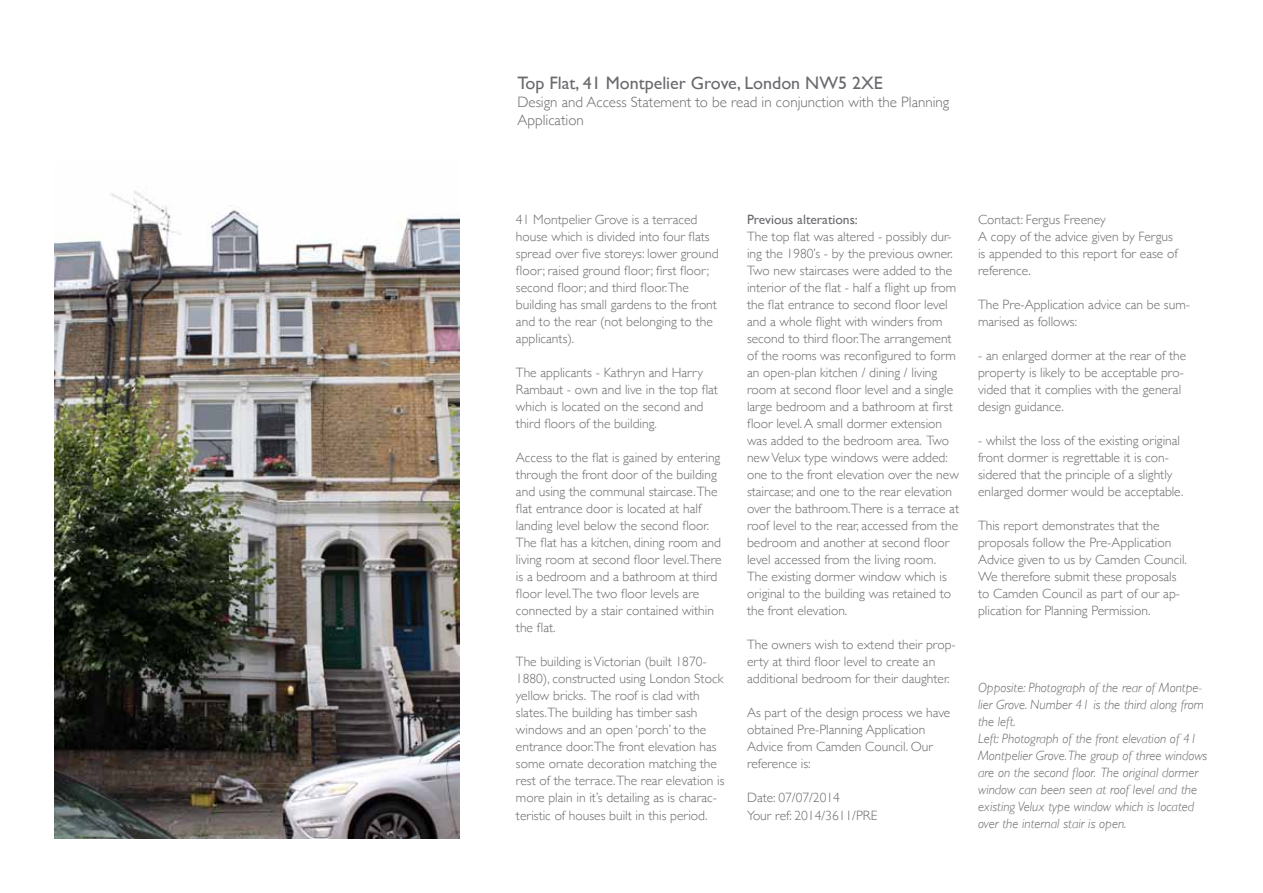
<style>
.page{position:relative;width:1263px;height:893px;background:#fff}
.page>*{position:absolute;margin:0;border:0;box-sizing:border-box;transform-origin:0 0}
.t1{font:18px "Gill Sans";color:#696a6d}
.t2{font:300 15px/18px "Gill Sans";color:#696a6d}
.t3{font:300 13.5px/17px "Gill Sans";color:#696a6d}
.t4{font:italic 300 13.5px/17px "Gill Sans";color:#696a6d}
.t5{font:13.5px "Gill Sans";color:#696a6d}
</style>
<div class="page">
<img style="left:54px;top:187px;width:406px;height:651px">
<h1 class="t1" style="left:517px;top:72px;width:367px">Top Flat, 41 Montpelier Grove, London NW5 2XE</h1>
<p class="t2" style="left:517px;top:92px;width:433px">Design and Access Statement to be read in conjunction with the Planning<br>Application</p>
<p class="t3" style="left:516px;top:211px;width:204px">41 Montpelier Grove is a terraced house which is divided into four flats spread over five storeys: lower ground floor; raised ground floor; first floor; second floor; and third floor.The building has small gardens to the front and to the rear (not belonging to the applicants).</p>
<p class="t3" style="left:516px;top:364px;width:204px">The applicants - Kathryn and Harry Rambaut - own and live in the top flat which is located on the second and third floors of the building.</p>
<p class="t3" style="left:516px;top:449px;width:207px">Access to the flat is gained by entering through the front door of the building and using the communal staircase.The flat entrance door is located at half landing level below the second floor.<br>The flat has a kitchen, dining room and living room at second floor level.There is a bedroom and a bathroom at third floor level.The two floor levels are connected by a stair contained within the flat.</p>
<p class="t3" style="left:516px;top:653px;width:210px">The building is Victorian (built 1870- 1880), constructed using London Stock yellow bricks. The roof is clad with slates.The building has timber sash windows and an open ‘porch’ to the entrance door.The front elevation has some ornate decoration matching the rest of the terrace.The rear elevation is more plain in it’s detailing as is charac&shy;teristic of houses built in this period.</p>
<p class="t5" style="left:747px;top:212px;width:112px">Previous alterations:</p>
<p class="t3" style="left:747px;top:228px;width:214px">The top flat was altered - possibly dur&shy;ing the 1980’s - by the previous owner.<br>Two new staircases were added to the interior of the flat - half a flight up from the flat entrance to second floor level and a whole flight with winders from second to third floor.The arrangement of the rooms was reconfigured to form an open-plan kitchen / dining / living room at second floor level and a single large bedroom and a bathroom at first floor level. A small dormer extension was added to the bedroom area. Two new Velux type windows were added: one to the front elevation over the new staircase; and one to the rear elevation over the bathroom.There is a terrace at roof level to the rear, accessed from the bedroom and another at second floor level accessed from the living room.<br>The existing dormer window which is original to the building was retained to the front elevation.</p>
<p class="t3" style="left:747px;top:636px;width:210px">The owners wish to extend their prop&shy;erty at third floor level to create an additional bedroom for their daughter.</p>
<p class="t3" style="left:747px;top:704px;width:205px">As part of the design process we have obtained Pre-Planning Application<br>Advice from Camden Council. Our reference is:</p>
<p class="t3" style="left:747px;top:789px;width:132px">Date: 07/07/2014<br>Your ref: 2014/3611/PRE</p>
<p class="t3" style="left:978px;top:211px;width:201px">Contact: Fergus Freeney<br>A copy of the advice given by Fergus is appended to this report for ease of reference.</p>
<p class="t3" style="left:978px;top:296px;width:213px">The Pre-Application advice can be sum&shy;marised as follows:</p>
<p class="t3" style="left:978px;top:347px;width:210px">- an enlarged dormer at the rear of the property is likely to be acceptable pro&shy;vided that it complies with the general design guidance.</p>
<p class="t3" style="left:978px;top:432px;width:207px">- whilst the loss of the existing original front dormer is regrettable it is con&shy;sidered that the principle of a slightly enlarged dormer would be acceptable.</p>
<p class="t3" style="left:978px;top:517px;width:210px">This report demonstrates that the proposals follow the Pre-Application Advice given to us by Camden Council.<br>We therefore submit these proposals to Camden Council as part of our ap&shy;plication for Planning Permission.</p>
<p class="t4" style="left:978px;top:679px;width:231px">Opposite: Photograph of the rear of Montpe&shy;lier Grove. Number 41 is the third along from the left.<br>Left: Photograph of the front elevation of 41<br>Montpelier Grove. The group of three windows are on the second floor. The original dormer window can been seen at roof level and the existing Velux type window which is located over the internal stair is open.</p>
</div>
